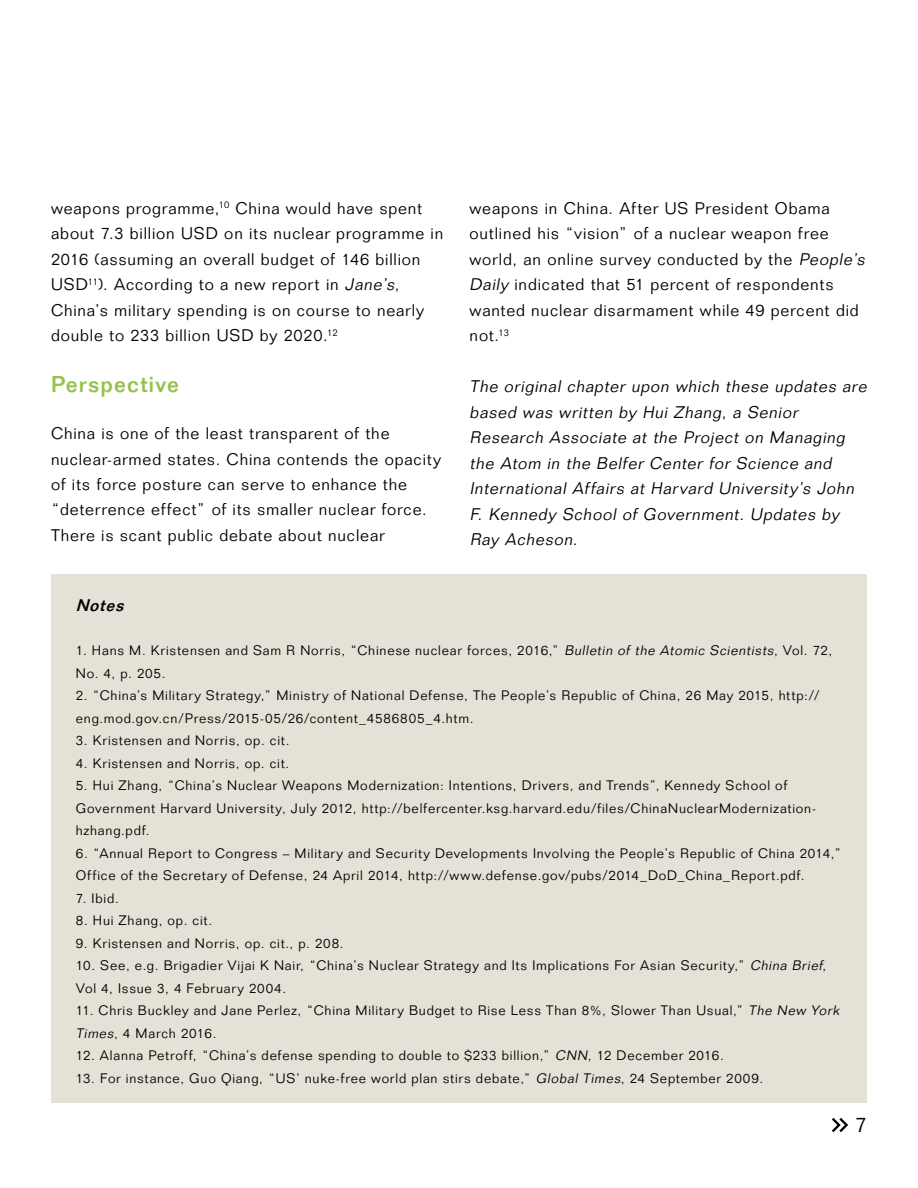
<style>
.page{position:relative;width:918px;height:1188px;background:#fff}
.page>*{position:absolute;margin:0;border:0;box-sizing:border-box;transform-origin:0 0}
.t1{font:500 22.5px "Folio Std";letter-spacing:.05em;color:#94c34b}
.t2{font:300 21px "Folio Std";color:#000}
.t3{font:300 16.5px/25.5px "Folio Std";letter-spacing:.05em;color:#000}
.t4{font:italic 300 16.5px/25.5px "Folio Std";color:#000}
.t5{font:italic 500 16.5px "Folio Std";color:#000}
.t6{font:300 13.5px/22.5px "Folio Std";letter-spacing:.06em;color:#000}
.s1{font-style:italic}
</style>
<div class="page">
<svg style="left:832px;top:1117px;width:16px;height:16px"></svg>
<div style="left:51px;top:574px;width:816px;height:529px;background:#e6e1d6"></div>
<p class="t3" style="left:51px;top:195px;width:394px">weapons programme,<sup>10</sup> China would have spent about 7.3 billion USD on its nuclear programme in 2016 (assuming an overall budget of 146 billion USD<sup>11</sup>). According to a new report in <span class="s1">Jane’s</span>, China’s military spending is on course to nearly double to 233 billion USD by 2020.<sup>12</sup></p>
<h1 class="t1" style="left:51px;top:371px;width:130px">Perspective</h1>
<p class="t3" style="left:51px;top:420px;width:392px">China is one of the least transparent of the nuclear-armed states. China contends the opacity of its force posture can serve to enhance the “deterrence effect” of its smaller nuclear force.<br>There is scant public debate about nuclear</p>
<p class="t3" style="left:470px;top:195px;width:400px">weapons in China. After US President Obama outlined his “vision” of a nuclear weapon free world, an online survey conducted by the <span class="s1">People’s Daily</span> indicated that 51 percent of respondents wanted nuclear disarmament while 49 percent did not.<sup>13</sup></p>
<p class="t4" style="left:470px;top:374px;width:402px">The original chapter upon which these updates are based was written by Hui Zhang, a Senior Research Associate at the Project on Managing the Atom in the Belfer Center for Science and International Affairs at Harvard University ’s John F. Kennedy School of Government. Updates by Ray Acheson.</p>
<p class="t5" style="left:76px;top:596px;width:54px">Notes</p>
<p class="t6" style="left:76px;top:639px;width:758px">1. Hans M. Kristensen and Sam R Norris, “Chinese nuclear forces, 2016,” <span class="s1">Bulletin of the Atomic Scientists</span>, Vol. 72,<br>No. 4, p. 205.</p>
<p class="t6" style="left:76px;top:684px;width:745px">2. “China’s Military Strategy,” Ministry of National Defense, The People’s Republic of China, 26 May 2015, http:// eng.mod.gov.cn/Press/2015-05/26/content_4586805_4.htm.</p>
<p class="t6" style="left:76px;top:729px;width:215px">3. Kristensen and Norris, op. cit.</p>
<p class="t6" style="left:76px;top:752px;width:215px">4. Kristensen and Norris, op. cit.</p>
<p class="t6" style="left:76px;top:774px;width:742px">5. Hui Zhang, “China’s Nuclear Weapons Modernization: Intentions, Drivers, and Trends”, Kennedy School of<br>Government Harvard University, July 2012, http://belfercenter.ksg.harvard.edu/files/ChinaNuclearModernization&shy;hzhang.pdf.</p>
<p class="t6" style="left:76px;top:842px;width:767px">6. “Annual Report to Congress – Military and Security Developments Involving the People’s Republic of China 2014,”<br>Office of the Secretary of Defense, 24 April 2014, http://www.defense.gov/pubs/2014_DoD_China_Report.pdf.</p>
<p class="t6" style="left:76px;top:887px;width:45px">7. Ibid.</p>
<p class="t6" style="left:76px;top:909px;width:138px">8. Hui Zhang, op. cit.</p>
<p class="t6" style="left:76px;top:932px;width:269px">9. Kristensen and Norris, op. cit., p. 208.</p>
<p class="t6" style="left:76px;top:954px;width:752px">10. See, e.g. Brigadier Vijai K Nair, “China’s Nuclear Strategy and Its Implications For Asian Security,” <span class="s1">China Brief</span>,<br>Vol 4, Issue 3, 4 February 2004.</p>
<p class="t6" style="left:76px;top:999px;width:768px">11. Chris Buckley and Jane Perlez, “China Military Budget to Rise Less Than 8%, Slower Than Usual,” <span class="s1">The New York<br>Times</span>, 4 March 2016.</p>
<p class="t6" style="left:76px;top:1044px;width:650px">12. Alanna Petroff, “China’s defense spending to double to $233 billion,” <span class="s1">CNN</span>, 12 December 2016.</p>
<p class="t6" style="left:76px;top:1067px;width:689px">13. For instance, Guo Qiang, “US’ nuke-free world plan stirs debate,” <span class="s1">Global Times</span>, 24 September 2009.</p>
<h2 class="t2" style="left:855px;top:1112px;width:13px">7</h2>
</div>
